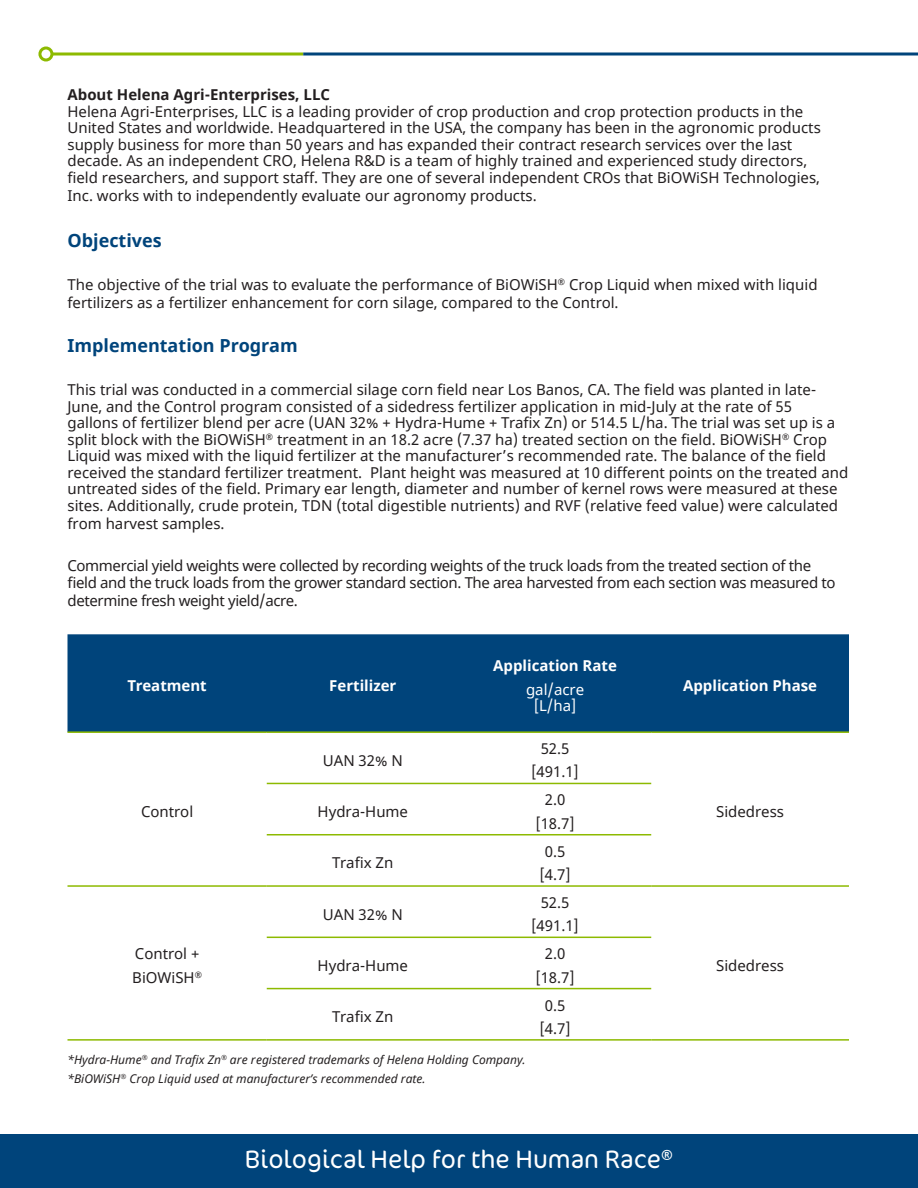
<style>
.page{position:relative;width:918px;height:1188px;background:#fff}
.page>*{position:absolute;margin:0;border:0;box-sizing:border-box;transform-origin:0 0}
.t1{font:300 25.5px "Cocon Pro";color:#fff}
.Paragraph_Heading{font:700 18px "Noto Sans";color:#00447b}
.Paragraph_Heading-2{font:15px/16.5px "Noto Sans";color:#231f20}
.Paragraph_Heading-3{font:15px/16.5px "Noto Sans";letter-spacing:-.025em;color:#231f20}
.t2{font:700 15px "Noto Sans";color:#fff}
.t3{font:15px "Noto Sans";color:#fff}
.t4{font:italic 12px "Noto Sans";color:#231f20}
.s1{font-weight:700}
</style>
<div class="page">
<div style="left:0;top:1134px;width:918px;height:54px;background:#00447b"></div>
<svg style="left:53px;top:52px;width:250px;height:4px"></svg>
<div style="left:38px;top:46px;width:15px;height:16px;border:3px solid #8dba00;border-radius:50%"></div>
<svg style="left:303px;top:52px;width:615px;height:4px;background:#3f729b"></svg>
<div style="left:68px;top:634px;width:781px;height:97px;background:#00447b"></div>
<hr style="left:67px;top:731px;width:200px;height:2px;background:#8dba00">
<hr style="left:267px;top:731px;width:192px;height:2px;background:#8dba00">
<hr style="left:459px;top:731px;width:192px;height:2px;background:#8dba00">
<hr style="left:651px;top:731px;width:198px;height:2px;background:#8dba00">
<hr style="left:267px;top:783px;width:192px;height:1px;background:#8dba00">
<hr style="left:459px;top:783px;width:192px;height:1px;background:#8dba00">
<hr style="left:267px;top:834px;width:192px;height:1px;background:#8dba00">
<hr style="left:459px;top:834px;width:192px;height:1px;background:#8dba00">
<hr style="left:67px;top:885px;width:200px;height:2px;background:#8dba00">
<hr style="left:267px;top:885px;width:192px;height:2px;background:#8dba00">
<hr style="left:459px;top:885px;width:192px;height:2px;background:#8dba00">
<hr style="left:651px;top:885px;width:198px;height:2px;background:#8dba00">
<hr style="left:267px;top:937px;width:192px;height:1px;background:#8dba00">
<hr style="left:459px;top:937px;width:192px;height:1px;background:#8dba00">
<hr style="left:267px;top:988px;width:192px;height:1px;background:#8dba00">
<hr style="left:459px;top:988px;width:192px;height:1px;background:#8dba00">
<hr style="left:67px;top:1039px;width:200px;height:2px;background:#8dba00">
<hr style="left:267px;top:1039px;width:192px;height:2px;background:#8dba00">
<hr style="left:459px;top:1039px;width:192px;height:2px;background:#8dba00">
<hr style="left:651px;top:1039px;width:198px;height:2px;background:#8dba00">
<p class="Paragraph_Heading-2" style="left:68px;top:87px;width:755px"><span class="s1">About Helena Agri-Enterprises, LLC<br></span>Helena Agri-Enterprises, LLC is a leading provider of crop production and crop protection products in the United States and worldwide. Headquartered in the USA, the company has been in the agronomic products supply business for more than 50 years and has expanded their contract research services over the last decade. As an independent CRO, Helena R&amp;D is a team of highly trained and experienced study directors, field researchers, and support staff. They are one of several independent CROs that BiOWiSH Technologies,</p>
<p class="Paragraph_Heading-2" style="left:68px;top:188px;width:471px">Inc. works with to independently evaluate our agronomy products.</p>
<p class="Paragraph_Heading" style="left:68px;top:228px;width:96px">Objectives</p>
<p class="Paragraph_Heading-2" style="left:68px;top:276px;width:752px;line-height:18px">The objective of the trial was to evaluate the performance of BiOWiSH<sup>®</sup> Crop Liquid when mixed with liquid fertilizers as a fertilizer enhancement for corn silage, compared to the Control.</p>
<p class="Paragraph_Heading" style="left:68px;top:333px;width:232px">Implementation Program</p>
<p class="Paragraph_Heading-2" style="left:67px;top:382px;width:782px">This trial was conducted in a commercial silage corn field near Los Banos, CA. The field was planted in late-June, and the Control program consisted of a sidedress fertilizer application in mid-July at the rate of 55<br>gallons of fertilizer blend per acre (UAN 32% + Hydra-Hume + Trafix Zn) or 514.5 L/ha. The trial was set up is a split block with the BiOWiSH<sup>®</sup> treatment in an 18.2 acre (7.37 ha) treated section on the field. BiOWiSH<sup>®</sup> Crop Liquid was mixed with the liquid fertilizer at the manufacturer’s recommended rate. The balance of the field received the standard fertilizer treatment. Plant height was measured at 10 different points on the treated and untreated sides of the field. Primary ear length, diameter and number of kernel rows were measured at these sites. Additionally, crude protein, TDN (total digestible nutrients) and RVF (relative feed value) were calculated</p>
<p class="Paragraph_Heading-2" style="left:67px;top:516px;width:159px">from harvest samples.</p>
<p class="Paragraph_Heading-3" style="left:67px;top:558px;width:770px">Commercial yield weights were collected by recording weights of the truck loads from the treated section of the field and the truck loads from the grower standard section. The area harvested from each section was measured to</p>
<p class="Paragraph_Heading-3" style="left:67px;top:593px;width:232px">determine fresh weight yield/acre.</p>
<p class="t2" style="left:127px;top:675px;width:81px">Treatment</p>
<p class="t2" style="left:329px;top:675px;width:69px">Fertilizer</p>
<p class="Paragraph_Heading-2" style="left:323px;top:753px;width:82px">UAN 32% N</p>
<p class="t2" style="left:493px;top:655px;width:125px">Application Rate</p>
<p class="t3" style="left:526px;top:679px;width:60px">gal/acre</p>
<p class="t3" style="left:534px;top:695px;width:44px">[L/ha]</p>
<p class="Paragraph_Heading-2" style="left:541px;top:741px;width:30px">52.5</p>
<p class="Paragraph_Heading-2" style="left:531px;top:764px;width:49px">[491.1]</p>
<p class="t2" style="left:683px;top:675px;width:136px">Application Phase</p>
<p class="Paragraph_Heading-2" style="left:141px;top:804px;width:54px">Control</p>
<p class="Paragraph_Heading-2" style="left:135px;top:946px;width:66px">Control +</p>
<p class="Paragraph_Heading-2" style="left:132px;top:969px;width:71px">BiOWiSH<sup>®</sup></p>
<p class="Paragraph_Heading-2" style="left:545px;top:792px;width:22px">2.0</p>
<p class="Paragraph_Heading-2" style="left:535px;top:816px;width:41px">[18.7]</p>
<p class="Paragraph_Heading-2" style="left:318px;top:804px;width:92px">Hydra-Hume</p>
<p class="Paragraph_Heading-2" style="left:716px;top:804px;width:69px">Sidedress</p>
<p class="Paragraph_Heading-2" style="left:332px;top:855px;width:63px">Trafix Zn</p>
<p class="Paragraph_Heading-2" style="left:323px;top:907px;width:82px">UAN 32% N</p>
<p class="Paragraph_Heading-2" style="left:545px;top:844px;width:22px">0.5</p>
<p class="Paragraph_Heading-2" style="left:540px;top:867px;width:33px">[4.7]</p>
<p class="Paragraph_Heading-2" style="left:541px;top:895px;width:30px">52.5</p>
<p class="Paragraph_Heading-2" style="left:531px;top:918px;width:49px">[491.1]</p>
<p class="Paragraph_Heading-2" style="left:545px;top:946px;width:22px">2.0</p>
<p class="Paragraph_Heading-2" style="left:535px;top:969px;width:41px">[18.7]</p>
<p class="Paragraph_Heading-2" style="left:318px;top:958px;width:92px">Hydra-Hume</p>
<p class="Paragraph_Heading-2" style="left:716px;top:958px;width:69px">Sidedress</p>
<p class="Paragraph_Heading-2" style="left:332px;top:1009px;width:63px">Trafix Zn</p>
<p class="Paragraph_Heading-2" style="left:545px;top:997px;width:22px">0.5</p>
<p class="Paragraph_Heading-2" style="left:540px;top:1021px;width:33px">[4.7]</p>
<p class="t4" style="left:67px;top:1051px;width:460px">*Hydra-Hume<sup>®</sup> and Trafix Zn<sup>®</sup> are registered trademarks of Helena Holding Company.</p>
<p class="t4" style="left:67px;top:1070px;width:359px">*BiOWiSH<sup>®</sup> Crop Liquid used at manufacturer’s recommended rate.</p>
<h1 class="t1" style="left:245px;top:1143px;width:430px">Biological Help for the Human Race<sup>®</sup></h1>
</div>
